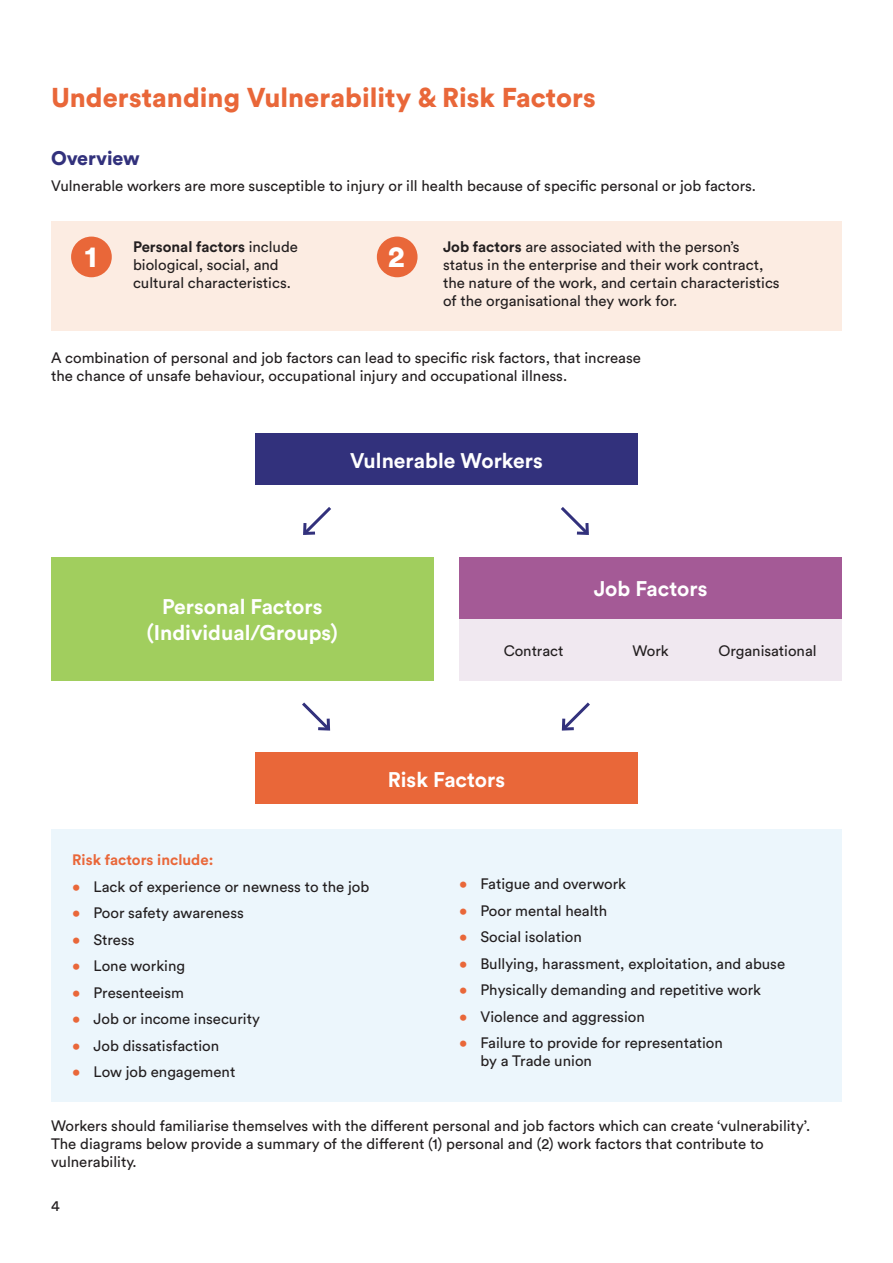
<style>
.page{position:relative;width:893px;height:1263px;background:#fff}
.page>*{position:absolute;margin:0;border:0;box-sizing:border-box;transform-origin:0 0}
.t1{font:900 29.85px "Circular Std";color:#fff}
.t2{font:900 27px "Circular Std";color:#e96739}
.t3{font:700 21px/25.5px "Circular Std";color:#fff;text-align:center}
.t4{font:900 19.5px "Circular Std";letter-spacing:-.005em;color:#32317c}
.t5{font:15px/18px "Circular Std";color:#231f20}
.t6{font:700 15px "Circular Std";color:#e96739}
.s1{font-weight:700}
.s2{color:#e96739}
</style>
<div class="page">
<div style="left:51px;top:221px;width:791px;height:109px;background:#fcece2"></div>
<div style="left:255px;top:434px;width:383px;height:51px;background:#32317c"></div>
<div style="left:255px;top:753px;width:383px;height:51px;background:#e96739"></div>
<div style="left:51px;top:557px;width:383px;height:123px;background:#a1ce5e"></div>
<div style="left:459px;top:619px;width:383px;height:61px;background:#f0e8f0"></div>
<div style="left:459px;top:557px;width:383px;height:62px;background:#a45a96"></div>
<div style="left:377px;top:237px;width:41px;height:40px;background:#e96739;border-radius:50%"></div>
<div style="left:71px;top:237px;width:41px;height:40px;background:#e96739;border-radius:50%"></div>
<svg style="left:303px;top:507px;width:28px;height:28px"></svg>
<svg style="left:302px;top:702px;width:29px;height:29px"></svg>
<svg style="left:561px;top:507px;width:28px;height:28px"></svg>
<svg style="left:561px;top:702px;width:29px;height:29px"></svg>
<div style="left:51px;top:829px;width:791px;height:272px;background:#ecf6fc"></div>
<h2 class="t2" style="left:51px;top:79px;width:546px">Understanding Vulnerability &amp; Risk Factors</h2>
<h3 class="t4" style="left:51px;top:145px;width:90px">Overview</h3>
<p class="t5" style="left:51px;top:177px;width:707px">Vulnerable workers are more susceptible to injury or ill health because of specific personal or job factors.</p>
<p class="t5" style="left:133px;top:237px;width:166px"><span class="s1">Personal factors</span> include biological, social, and cultural characteristics.</p>
<p class="t5" style="left:443px;top:237px;width:338px"><span class="s1">Job factors</span> are associated with the person’s status in the enterprise and their work contract, the nature of the work, and certain characteristics of the organisational they work for.</p>
<h1 class="t1" style="left:84px;top:236px;width:14px">1</h1>
<h1 class="t1" style="left:388px;top:236px;width:18px">2</h1>
<p class="t5" style="left:51px;top:348px;width:591px">A combination of personal and job factors can lead to specific risk factors, that increase the chance of unsafe behaviour, occupational injury and occupational illness.</p>
<h3 class="t3" style="left:350px;top:447px;width:194px">Vulnerable Workers</h3>
<h3 class="t3" style="left:147px;top:594px;width:192px">Personal Factors (Individual/Groups)</h3>
<h3 class="t3" style="left:594px;top:576px;width:115px">Job Factors</h3>
<p class="t5" style="left:504px;top:641px;width:61px">Contract</p>
<p class="t5" style="left:632px;top:641px;width:38px">Work</p>
<p class="t5" style="left:718px;top:641px;width:100px">Organisational</p>
<h3 class="t3" style="left:388px;top:766px;width:119px">Risk Factors</h3>
<p class="t6" style="left:72px;top:850px;width:143px">Risk factors include:</p>
<p class="t5" style="left:72px;top:877px;width:299px"><span class="s2">•</span> Lack of experience or newness to the job</p>
<p class="t5" style="left:72px;top:904px;width:173px"><span class="s2">•</span> Poor safety awareness</p>
<p class="t5" style="left:72px;top:930px;width:64px"><span class="s2">•</span> Stress</p>
<p class="t5" style="left:72px;top:957px;width:114px"><span class="s2">•</span> Lone working</p>
<p class="t5" style="left:72px;top:983px;width:113px"><span class="s2">•</span> Presenteeism</p>
<p class="t5" style="left:72px;top:1010px;width:189px"><span class="s2">•</span> Job or income insecurity</p>
<p class="t5" style="left:72px;top:1036px;width:149px"><span class="s2">•</span> Job dissatisfaction</p>
<p class="t5" style="left:72px;top:1063px;width:165px"><span class="s2">•</span> Low job engagement</p>
<p class="t5" style="left:459px;top:875px;width:168px"><span class="s2">•</span> Fatigue and overwork</p>
<p class="t5" style="left:459px;top:901px;width:150px"><span class="s2">•</span> Poor mental health</p>
<p class="t5" style="left:459px;top:928px;width:124px"><span class="s2">•</span> Social isolation</p>
<p class="t5" style="left:459px;top:954px;width:327px"><span class="s2">•</span> Bullying, harassment, exploitation, and abuse</p>
<p class="t5" style="left:459px;top:981px;width:303px"><span class="s2">•</span> Physically demanding and repetitive work</p>
<p class="t5" style="left:459px;top:1007px;width:187px"><span class="s2">•</span> Violence and aggression</p>
<p class="t5" style="left:480px;top:1034px;width:244px;text-indent:-21px"><span class="s2">•</span> Failure to provide for representation by a Trade union</p>
<p class="t5" style="left:51px;top:1116px;width:761px">Workers should familiarise themselves with the different personal and job factors which can create ‘vulnerability’.<br>The diagrams below provide a summary of the different (1) personal and (2) work factors that contribute to vulnerability.</p>
<p class="t5" style="left:51px;top:1197px;width:10px">4</p>
</div>
